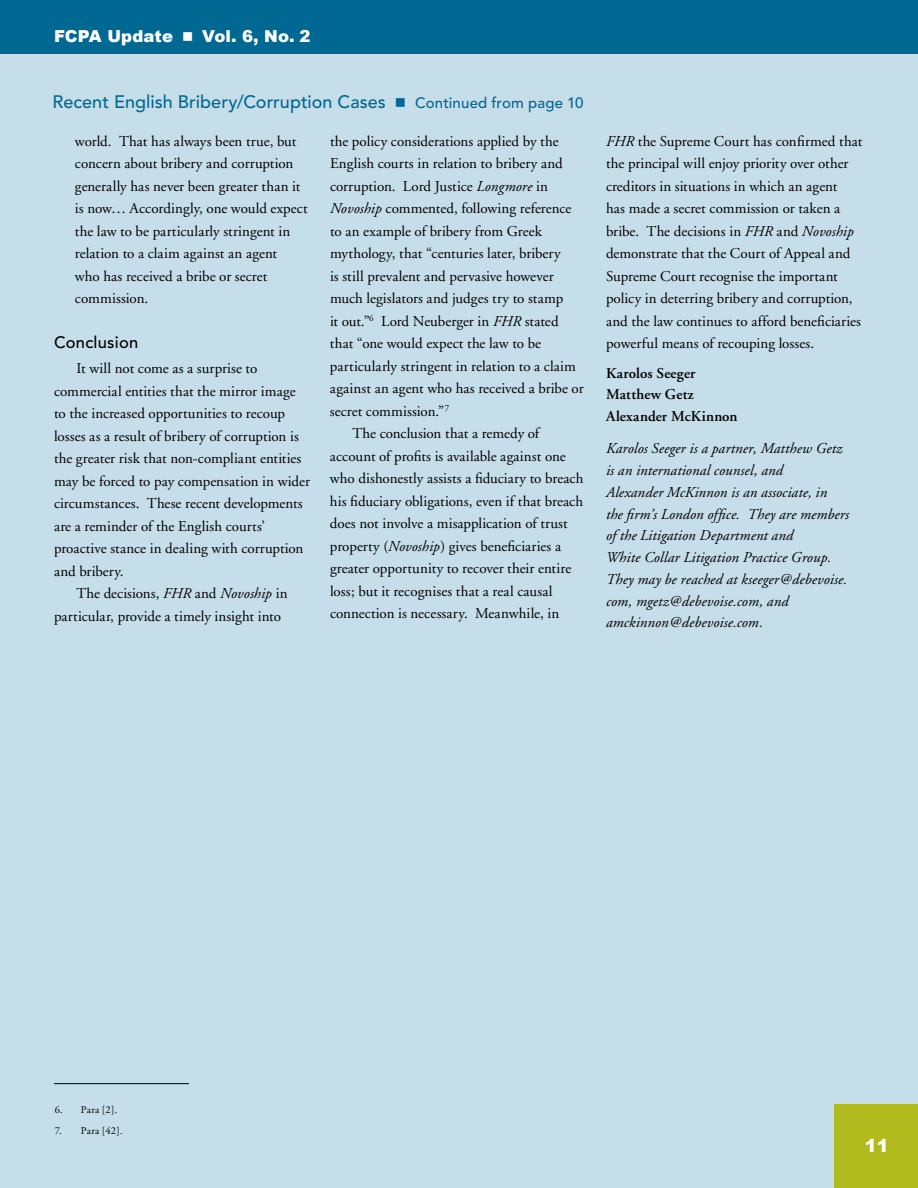
<style>
.page{position:relative;width:918px;height:1188px;background:#c6ddea}
.page>*{position:absolute;margin:0;border:0;box-sizing:border-box;transform-origin:0 0}
.t1{font:500 18px "Avenir LT Std";letter-spacing:.005em;color:#006892}
.t2{font:900 18px "Arial";color:#fff}
.t3{font:900 16.5px "Arial";letter-spacing:.005em;color:#fff}
.t4{font:500 16.5px "Avenir LT Std";letter-spacing:.015em;color:#000}
.t5{font:15px/22.5px "Adobe Garamond";letter-spacing:.005em;color:#000}
.t6{font:italic 15px/21.8px "Adobe Garamond";letter-spacing:.005em;color:#000}
.t7{font:600 15px/21.8px "Adobe Garamond";letter-spacing:.01em;color:#000}
.t8{font:10.5px "Adobe Garamond";letter-spacing:.025em;color:#000}
.s1{font-size:15px}
.s2{font-style:italic}
</style>
<div class="page">
<div style="left:0;top:0;width:918px;height:54px;background:#006892"></div>
<div style="left:835px;top:1105px;width:83px;height:83px;background:#b2bb1e"></div>
<hr style="left:54px;top:1083px;width:135px;height:1px;background:#000">
<p class="t3" style="left:54px;top:24px;width:258px">FCPA Update ■ Vol. 6, No. 2</p>
<p class="t1" style="left:52px;top:91px;width:533px">Recent English Bribery/Corruption Cases ■ <span class="s1">Continued from page 10</span></p>
<p class="t5" style="left:75px;top:130px;width:234px">world. That has always been true, but concern about bribery and corruption generally has never been greater than it is now… Accordingly, one would expect the law to be particularly stringent in relation to a claim against an agent<br>who has received a bribe or secret commission.</p>
<p class="t4" style="left:54px;top:332px;width:86px">Conclusion</p>
<p class="t5" style="left:54px;top:358px;width:258px;text-indent:22px">It will not come as a surprise to commercial entities that the mirror image to the increased opportunities to recoup losses as a result of bribery of corruption is the greater risk that non-compliant entities may be forced to pay compensation in wider circumstances. These recent developments are a reminder of the English courts’ proactive stance in dealing with corruption and bribery.</p>
<p class="t5" style="left:54px;top:583px;width:235px;text-indent:22px">The decisions, <span class="s2">FHR</span> and <span class="s2">Novoship</span> in particular, provide a timely insight into</p>
<p class="t5" style="left:330px;top:130px;width:230px">the policy considerations applied by the</p>
<p class="t5" style="left:330px;top:153px;width:234px">English courts in relation to bribery and</p>
<p class="t5" style="left:330px;top:175px;width:219px">corruption. Lord Justice <span class="s2">Longmore</span> in</p>
<p class="t5" style="left:330px;top:198px;width:243px"><span class="s2">Novoship</span> commented, following reference</p>
<p class="t5" style="left:330px;top:220px;width:213px">to an example of bribery from Greek</p>
<p class="t5" style="left:330px;top:243px;width:232px">mythology, that “centuries later, bribery</p>
<p class="t5" style="left:330px;top:265px;width:225px">is still prevalent and pervasive however</p>
<p class="t5" style="left:330px;top:288px;width:235px">much legislators and judges try to stamp</p>
<p class="t5" style="left:330px;top:310px;width:230px">it out.”<sup>6</sup> Lord Neuberger in <span class="s2">FHR</span> stated</p>
<p class="t5" style="left:330px;top:333px;width:213px">that “one would expect the law to be</p>
<p class="t5" style="left:330px;top:355px;width:248px">particularly stringent in relation to a claim</p>
<p class="t5" style="left:330px;top:378px;width:255px">against an agent who has received a bribe or</p>
<p class="t5" style="left:330px;top:400px;width:121px">secret commission.”<sup>7</sup></p>
<p class="t5" style="left:352px;top:423px;width:188px">The conclusion that a remedy of</p>
<p class="t5" style="left:330px;top:445px;width:237px">account of profits is available against one</p>
<p class="t5" style="left:330px;top:468px;width:255px">who dishonestly assists a fiduciary to breach</p>
<p class="t5" style="left:330px;top:490px;width:255px">his fiduciary obligations, even if that breach</p>
<p class="t5" style="left:330px;top:513px;width:239px">does not involve a misapplication of trust</p>
<p class="t5" style="left:330px;top:535px;width:233px">property (<span class="s2">Novoship</span>) gives beneficiaries a</p>
<p class="t5" style="left:330px;top:558px;width:243px">greater opportunity to recover their entire</p>
<p class="t5" style="left:330px;top:580px;width:224px">loss; but it recognises that a real causal</p>
<p class="t5" style="left:330px;top:603px;width:231px">connection is necessary. Meanwhile, in</p>
<p class="t5" style="left:606px;top:130px;width:258px"><span class="s2">FHR</span> the Supreme Court has confirmed that the principal will enjoy priority over other creditors in situations in which an agent<br>has made a secret commission or taken a bribe. The decisions in <span class="s2">FHR</span> and <span class="s2">Novoship </span>demonstrate that the Court of Appeal and Supreme Court recognise the important policy in deterring bribery and corruption, and the law continues to afford beneficiaries powerful means of recouping losses.</p>
<p class="t7" style="left:606px;top:362px;width:133px">Karolos Seeger<br>Matthew Getz<br>Alexander McKinnon</p>
<p class="t6" style="left:606px;top:438px;width:245px">Karolos Seeger is a partner, Matthew Getz is an international counsel, and<br>Alexander McKinnon is an associate, in<br>the firm’s London office. They are members of the Litigation Department and<br>White Collar Litigation Practice Group.<br>They may be reached at kseeger@debevoise. com, mgetz@debevoise.com, and amckinnon@debevoise.com.</p>
<p class="t8" style="left:55px;top:1104px;width:64px">6. Para [2].</p>
<p class="t8" style="left:55px;top:1125px;width:70px">7. Para [42].</p>
<p class="t2" style="left:865px;top:1132px;width:26px">11</p>
</div>
